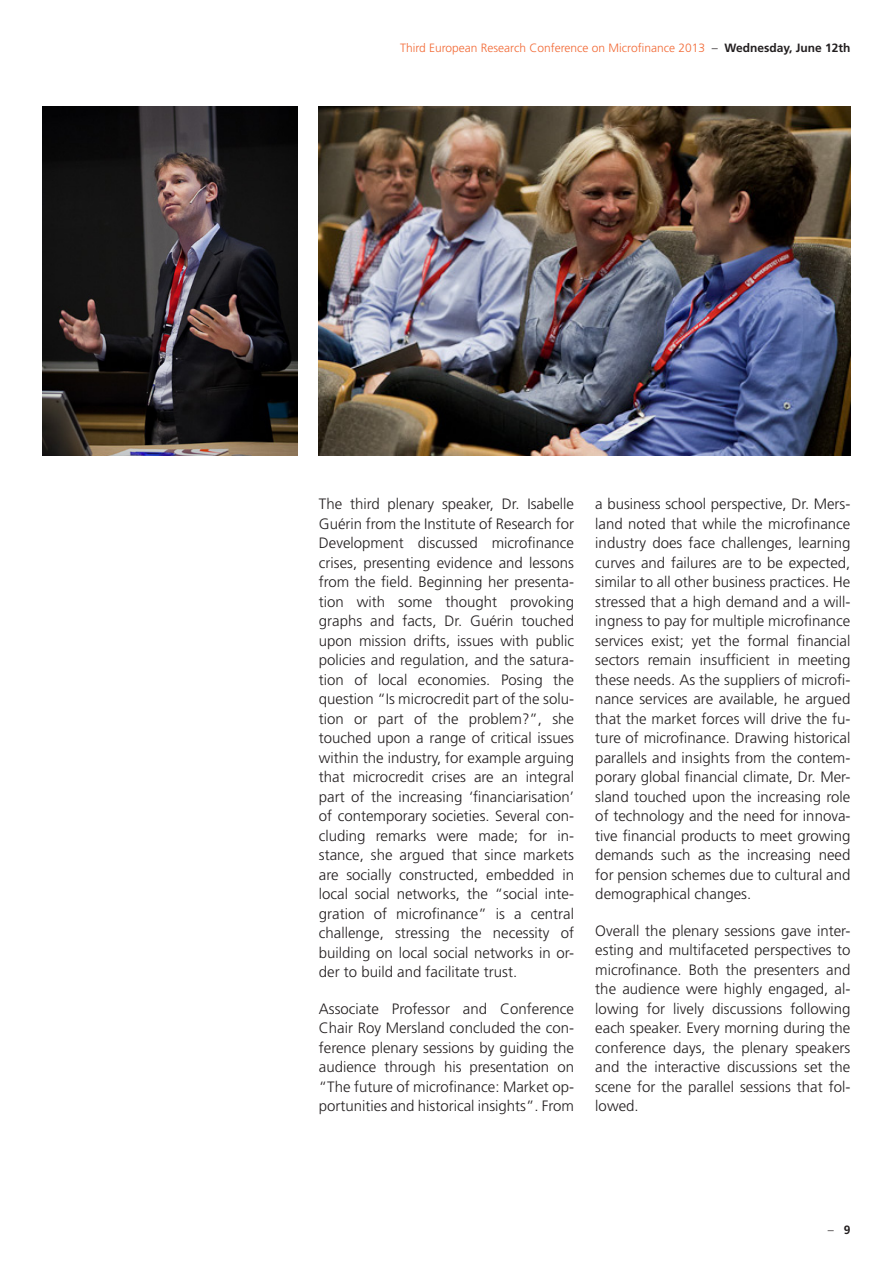
<style>
.page{position:relative;width:893px;height:1263px;background:#fff}
.page>*{position:absolute;margin:0;border:0;box-sizing:border-box;transform-origin:0 0}
.t1{font:300 15px/19.5px "Frutiger";color:#231f20;text-align:justify}
.t2{font:300 12px "Frutiger";color:#f26935}
.t3{font:300 12px "Frutiger";color:#231f20}
.s1{color:#231f20}
.s2{font-weight:700;color:#231f20}
.s3{font-weight:700}
</style>
<div class="page">
<img style="left:319px;top:106px;width:531px;height:349px">
<img style="left:43px;top:106px;width:255px;height:349px">
<p class="t2" style="left:400px;top:41px;width:452px">Third European Research Conference on Microfinance 2013 <span class="s1">–</span> <span class="s2">Wednesday, June 12th</span></p>
<p class="t1" style="left:319px;top:494px;width:257px">The third plenary speaker, Dr. Isabelle Guérin from the Institute of Research for Development discussed microfinance crises, presenting evidence and lessons from the field. Beginning her presenta&shy;tion with some thought provoking graphs and facts, Dr. Guérin touched upon mission drifts, issues with public policies and regulation, and the satura&shy;tion of local economies. Posing the question “Is microcredit part of the solu&shy;tion or part of the problem?”, she touched upon a range of critical issues within the industry, for example arguing that microcredit crises are an integral part of the increasing ‘financiarisation’ of contemporary societies. Several con&shy;cluding remarks were made; for in&shy;stance, she argued that since markets are socially constructed, embedded in local social networks, the “social inte&shy;gration of microfinance” is a central challenge, stressing the necessity of building on local social networks in or&shy;der to build and facilitate trust.</p>
<p class="t1" style="left:319px;top:999px;width:257px">Associate Professor and Conference Chair Roy Mersland concluded the con&shy;ference plenary sessions by guiding the audience through his presentation on “The future of microfinance: Market op&shy;portunities and historical insights”. From</p>
<p class="t1" style="left:595px;top:494px;width:257px">a business school perspective, Dr. Mers&shy;land noted that while the microfinance industry does face challenges, learning curves and failures are to be expected, similar to all other business practices. He stressed that a high demand and a will&shy;ingness to pay for multiple microfinance services exist; yet the formal financial sectors remain insufficient in meeting these needs. As the suppliers of microfi&shy;nance services are available, he argued that the market forces will drive the fu&shy;ture of microfinance. Drawing historical parallels and insights from the contem&shy;porary global financial climate, Dr. Mer&shy;sland touched upon the increasing role of technology and the need for innova&shy;tive financial products to meet growing demands such as the increasing need for pension schemes due to cultural and demographical changes.</p>
<p class="t1" style="left:595px;top:921px;width:257px">Overall the plenary sessions gave inter&shy;esting and multifaceted perspectives to microfinance. Both the presenters and the audience were highly engaged, al&shy;lowing for lively discussions following each speaker. Every morning during the conference days, the plenary speakers and the interactive discussions set the scene for the parallel sessions that fol&shy;lowed.</p>
<p class="t3" style="left:828px;top:1223px;width:24px">– <span class="s3">9</span></p>
</div>
